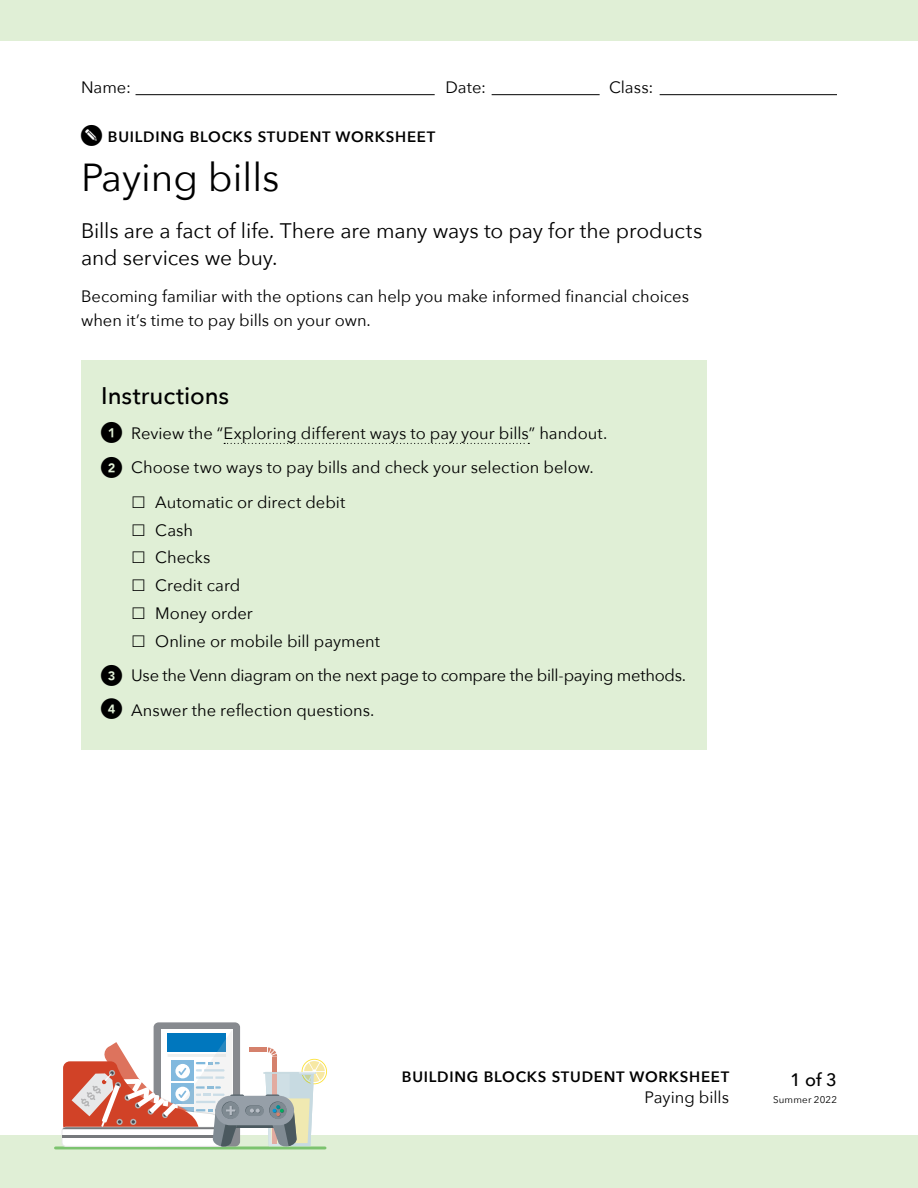
<style>
.page{position:relative;width:918px;height:1188px;background:#fff}
.page>*{position:absolute;margin:0;border:0;box-sizing:border-box;transform-origin:0 0}
.t1{font:39px "Avenir Next";color:#000}
.t2{font:500 24px "Avenir Next";color:#000}
.t3{font:21px/27px "Avenir Next";letter-spacing:-.005em;color:#000}
.t4{font:500 18px "Avenir Next";color:#000}
.Paragraph{font:16.5px/24px "Avenir Next";color:#000}
.Paragraph-2{font:16.5px "Avenir Next";letter-spacing:-.02em;color:#000}
.t5{font:600 15px "Avenir Next";letter-spacing:.05em;color:#000}
.t6{font:9.75px "Avenir Next";letter-spacing:.02em;color:#000}
.s1{font-family:"Alright Sans"}
</style>
<div class="page">
<div style="left:0;top:0;width:918px;height:40px;background:#e0efd6"></div>
<div style="left:0;top:1135px;width:918px;height:53px;background:#e0efd6"></div>
<hr style="left:56px;top:1147px;width:269px;height:2px;background:#7cc36f">
<div style="left:154px;top:1022px;width:86px;height:124px;background:#878a8f;border-radius:5px"></div>
<hr style="left:62px;top:1136px;width:163px;height:2px;background:#76797c">
<div style="left:232px;top:1122px;width:47px;height:6px;background:#546268"></div>
<div style="left:215px;top:1096px;width:79px;height:29px;background:#969fa8;border-radius:15px"></div>
<svg style="left:63px;top:1029px;width:179px;height:118px"></svg>
<div style="left:246px;top:1106px;width:18px;height:10px;background:#7f8a92;border-radius:5px"></div>
<svg style="left:250px;top:1047px;width:75px;height:100px"></svg>
<hr style="left:136px;top:94px;width:299px;height:1px;background:#000">
<hr style="left:492px;top:94px;width:108px;height:1px;background:#000">
<hr style="left:660px;top:94px;width:177px;height:1px;background:#000">
<div style="left:81px;top:360px;width:625px;height:390px;background:#e0efd6"></div>
<svg style="left:224px;top:443px;width:305px;height:1px"></svg>
<p class="Paragraph" style="left:81px;top:75px;width:51px">Name:</p>
<p class="Paragraph" style="left:446px;top:75px;width:42px">Date:</p>
<p class="Paragraph" style="left:609px;top:75px;width:46px">Class:</p>
<p class="t5" style="left:108px;top:124px;width:329px">BUILDING BLOCKS STUDENT WORKSHEET</p>
<h1 class="t1" style="left:81px;top:144px;width:200px">Paying bills</h1>
<p class="t3" style="left:81px;top:216px;width:623px">Bills are a fact of life. There are many ways to pay for the products and services we buy.</p>
<p class="Paragraph" style="left:81px;top:284px;width:610px">Becoming familiar with the options can help you make informed financial choices when it’s time to pay bills on your own.</p>
<h2 class="t2" style="left:101px;top:376px;width:130px">Instructions</h2>
<p class="Paragraph" style="left:131px;top:420px;width:478px">Review the “Exploring different ways to pay your bills” handout.</p>
<p class="Paragraph" style="left:131px;top:455px;width:464px">Choose two ways to pay bills and check your selection below.</p>
<p class="Paragraph" style="left:131px;top:489px;width:216px"><span class="s1">□</span> Automatic or direct debit</p>
<p class="Paragraph" style="left:131px;top:517px;width:64px"><span class="s1">□</span> Cash</p>
<p class="Paragraph" style="left:131px;top:545px;width:81px"><span class="s1">□</span> Checks</p>
<p class="Paragraph" style="left:131px;top:573px;width:111px"><span class="s1">□</span> Credit card</p>
<p class="Paragraph" style="left:131px;top:600px;width:123px"><span class="s1">□</span> Money order</p>
<p class="Paragraph" style="left:131px;top:628px;width:250px"><span class="s1">□</span> Online or mobile bill payment</p>
<p class="Paragraph-2" style="left:131px;top:662px;width:557px">Use the Venn diagram on the next page to compare the bill-paying methods.</p>
<p class="Paragraph" style="left:131px;top:697px;width:245px">Answer the reflection questions.</p>
<p class="t5" style="left:402px;top:1064px;width:329px">BUILDING BLOCKS STUDENT WORKSHEET</p>
<p class="t4" style="left:790px;top:1065px;width:48px">1 of 3</p>
<p class="Paragraph" style="left:645px;top:1085px;width:86px">Paying bills</p>
<p class="t6" style="left:773px;top:1092px;width:65px">Summer 2022</p>
</div>
